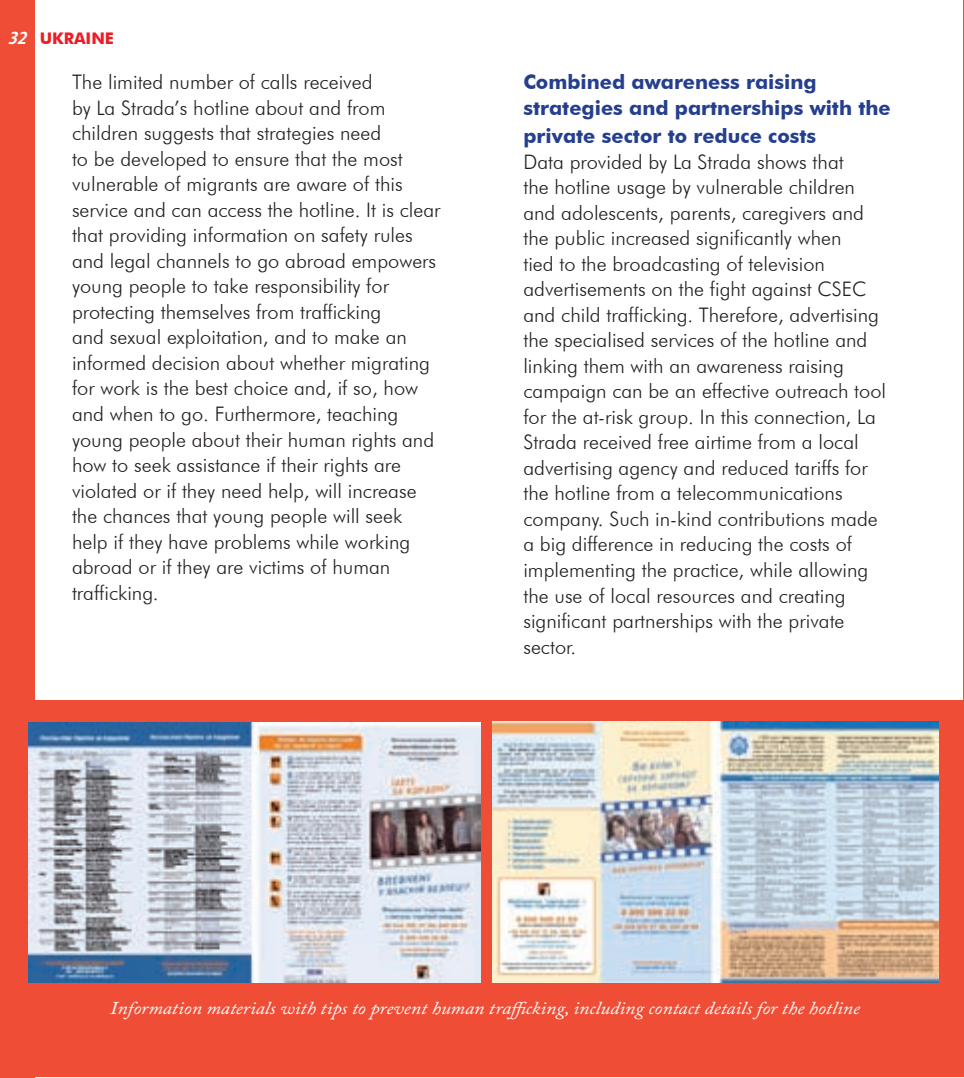
<style>
.page{position:relative;width:964px;height:1078px;background:#fff}
.page>*{position:absolute;margin:0;border:0;box-sizing:border-box;transform-origin:0 0}
.t1{font:300 20px/25.6px "Futura BT";color:#231f20}
.t2{font:700 20px/25.6px "Futura BT";color:#253f8e}
.t3{font:italic 18px "Adobe Caslon Pro";color:#fff;scale:1.1 1}
.t4{font:700 16px "Futura BT";color:#ee1d23}
.t5{font:italic 700 16px "Koz Go Pro";color:#fff}
</style>
<div class="page">
<div style="left:0;top:0;width:34px;height:1077px;background:#ef4d35"></div>
<hr style="left:963px;top:0;width:1px;height:701px;background:#ef4d35">
<div style="left:16px;top:700px;width:948px;height:376px;background:#ef4d35"></div>
<img style="left:28px;top:722px;width:453px;height:260px">
<img style="left:492px;top:721px;width:446px;height:261px">
<p class="t5" style="left:8px;top:28px;width:12px">32</p>
<p class="t4" style="left:40px;top:28px;width:76px">UKRAINE</p>
<p class="t1" style="left:72px;top:69px;width:370px">The limited number of calls received<br>by La Strada’s hotline about and from children suggests that strategies need<br>to be developed to ensure that the most vulnerable of migrants are aware of this service and can access the hotline. It is clear that providing information on safety rules and legal channels to go abroad empowers young people to take responsibility for protecting themselves from trafficking<br>and sexual exploitation, and to make an informed decision about whether migrating for work is the best choice and, if so, how and when to go. Furthermore, teaching young people about their human rights and how to seek assistance if their rights are violated or if they need help, will increase the chances that young people will seek help if they have problems while working abroad or if they are victims of human trafficking.</p>
<p class="t2" style="left:523px;top:69px;width:369px">Combined awareness raising strategies and partnerships with the</p>
<p class="t2" style="left:523px;top:123px;width:294px">private sector to reduce costs</p>
<p class="t1" style="left:523px;top:148px;width:364px">Data provided by La Strada shows that<br>the hotline usage by vulnerable children and adolescents, parents, caregivers and the public increased significantly when<br>tied to the broadcasting of television advertisements on the fight against CSEC and child trafficking. Therefore, advertising the specialised services of the hotline and linking them with an awareness raising campaign can be an effective outreach tool for the at-risk group. In this connection, La Strada received free airtime from a local advertising agency and reduced tariffs for the hotline from a telecommunications company. Such in-kind contributions made a big difference in reducing the costs of implementing the practice, while allowing the use of local resources and creating significant partnerships with the private sector.</p>
<p class="t3" style="left:110px;top:996px;width:683px">Information materials with tips to prevent human trafficking, including contact details for the hotline</p>
</div>
